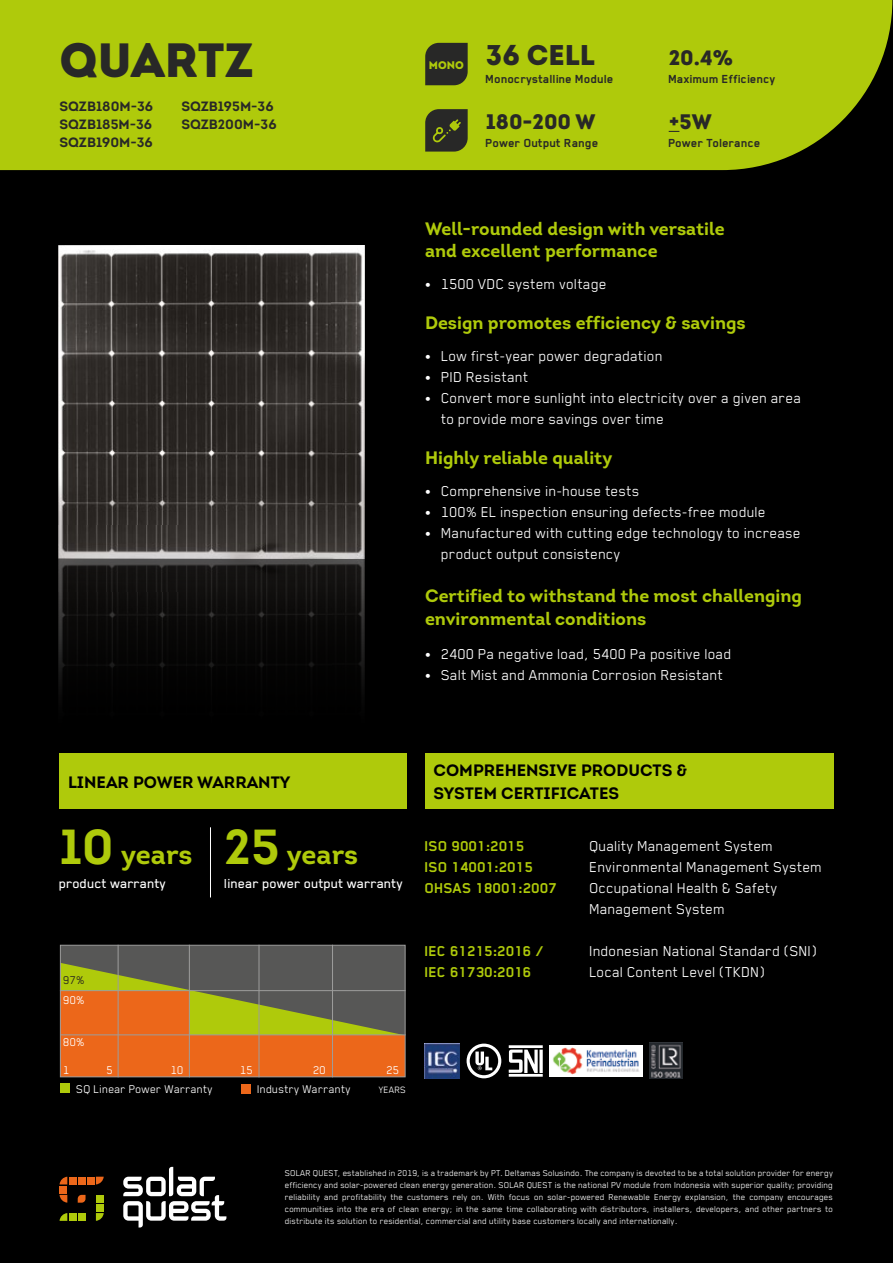
<style>
.page{position:relative;width:893px;height:1263px;background:#000}
.page>*{position:absolute;margin:0;border:0;box-sizing:border-box;transform-origin:0 0}
.t1{font:900 48px "Intro";color:#282827}
.t2{font:900 28.5px "Intro";color:#282827}
.t3{font:700 27.3px "Intro";letter-spacing:-.005em;color:#afca0b}
.t4{font:900 21px "Intro";color:#282827}
.t5{font:700 18px/22.5px "Intro";color:#afca0b}
.t6{font:16.5px/21px "Blender";color:#fff}
.t7{font:700 16.5px/21px "Blender";color:#afca0b}
.t8{font:700 16.5px/22.5px "Intro";color:#000}
.t9{font:500 15px "Blender";color:#fff}
.t10{font:700 13.5px "Blender";color:#282827}
.t11{font:700 13.5px/18px "Intro";color:#282827;text-align:justify}
.t12{font:12.9px "Blender";color:#fff}
.t13{font:12.9px "Blender";color:#231f20}
.t14{font:900 10.95px "Intro";color:#afca0b}
.t15{font:10.65px "Blender";color:#fff}
.t16{font:9.75px/12px "Blender";color:#fff;text-align:justify}
.s1{font-size:49.05px}
</style>
<div class="page">
<img style="left:58px;top:592px;width:307px;height:105px">
<div style="left:0;top:0;width:892px;height:170px;background:#afca0b"></div>
<svg style="left:425px;top:43px;width:43px;height:42px;background:#2f3025"></svg>
<svg style="left:60px;top:1213px;width:7px;height:8px"></svg>
<svg style="left:78px;top:1195px;width:8px;height:8px"></svg>
<div style="left:69px;top:1177px;width:7px;height:7px;background:#ec671a"></div>
<div style="left:87px;top:1177px;width:8px;height:7px;background:#ec671a"></div>
<svg style="left:96px;top:1177px;width:8px;height:7px"></svg>
<div style="left:78px;top:1213px;width:8px;height:8px;background:#afca0b"></div>
<div style="left:69px;top:1213px;width:7px;height:8px;background:#afca0b"></div>
<div style="left:96px;top:1204px;width:8px;height:8px;background:#afca0b"></div>
<svg style="left:96px;top:1213px;width:8px;height:8px"></svg>
<div style="left:96px;top:1195px;width:8px;height:8px;background:#afca0b"></div>
<svg style="left:60px;top:1177px;width:7px;height:7px"></svg>
<svg style="left:60px;top:1195px;width:7px;height:7px"></svg>
<div style="left:78px;top:1177px;width:8px;height:7px;background:#ec671a"></div>
<div style="left:60px;top:1186px;width:7px;height:7px;background:#ec671a"></div>
<svg style="left:123px;top:1167px;width:103px;height:60px"></svg>
<svg style="left:425px;top:109px;width:43px;height:43px;background:#3b3f22"></svg>
<div style="left:60px;top:754px;width:347px;height:55px;background:#afca0b"></div>
<div style="left:425px;top:754px;width:408px;height:55px;background:#afca0b"></div>
<hr style="left:60px;top:1034px;width:346px;height:1px;background:#9d9d9c">
<hr style="left:60px;top:990px;width:346px;height:1px;background:#9d9d9c">
<svg style="left:60px;top:945px;width:345px;height:132px;background:#a57034"></svg>
<div style="left:60px;top:1083px;width:10px;height:9px;background:#afca0b"></div>
<div style="left:241px;top:1084px;width:9px;height:9px;background:#ec671a"></div>
<hr style="left:210px;top:827px;width:1px;height:70px;background:#fff">
<svg style="left:509px;top:1045px;width:34px;height:32px"></svg>
<svg style="left:466px;top:1043px;width:35px;height:35px"></svg>
<img style="left:424px;top:1043px;width:36px;height:35px">
<img style="left:550px;top:1045px;width:93px;height:32px">
<img style="left:649px;top:1043px;width:34px;height:36px">
<svg style="left:46px;top:542px;width:331px;height:50px;fill:#141311"></svg>
<img style="left:58px;top:245px;width:307px;height:314px">
<h1 class="t1" style="left:60px;top:29px;width:196px">QUARTZ</h1>
<h3 class="t11" style="left:60px;top:97px;width:95px">SQZB180M-36<br>SQZB185M-36<br>SQZB190M-36</h3>
<h3 class="t11" style="left:181px;top:97px;width:97px">SQZB195M-36<br>SQZB200M-36</h3>
<p class="t14" style="left:429px;top:58px;width:37px">MONO</p>
<h2 class="t2" style="left:486px;top:37px;width:110px">36 CELL</h2>
<h3 class="t10" style="left:486px;top:72px;width:129px">Monocrystalline Module</h3>
<h3 class="t4" style="left:669px;top:44px;width:66px">20.4%</h3>
<h3 class="t10" style="left:669px;top:72px;width:109px">Maximum Efficiency</h3>
<h3 class="t4" style="left:486px;top:108px;width:111px">180-200 W</h3>
<h3 class="t4" style="left:669px;top:108px;width:44px">+5W</h3>
<h3 class="t10" style="left:486px;top:135px;width:114px">Power Output Range</h3>
<h3 class="t10" style="left:669px;top:135px;width:94px">Power Tolerance</h3>
<h3 class="t5" style="left:425px;top:217px;width:301px">Well-rounded design with versatile and excellent performance</h3>
<h3 class="t6" style="left:425px;top:272px;width:184px">• 1500 VDC system voltage</h3>
<h3 class="t5" style="left:425px;top:311px;width:322px">Design promotes efficiency &amp; savings</h3>
<h3 class="t6" style="left:425px;top:344px;width:240px">• Low first-year power degradation</h3>
<h3 class="t6" style="left:425px;top:365px;width:105px">• PID Resistant</h3>
<h3 class="t6" style="left:442px;top:386px;width:362px;text-indent:-16px">• Convert more sunlight into electricity over a given area to provide more savings over time</h3>
<h3 class="t5" style="left:425px;top:446px;width:189px">Highly reliable quality</h3>
<h3 class="t6" style="left:425px;top:479px;width:216px">• Comprehensive in-house tests</h3>
<h3 class="t6" style="left:425px;top:500px;width:343px">• 100% EL inspection ensuring defects-free module</h3>
<h3 class="t6" style="left:442px;top:521px;width:361px;text-indent:-16px">• Manufactured with cutting edge technology to increase product output consistency</h3>
<h3 class="t5" style="left:425px;top:584px;width:378px">Certified to withstand the most challenging environmental conditions</h3>
<h3 class="t6" style="left:425px;top:643px;width:308px">• 2400 Pa negative load, 5400 Pa positive load</h3>
<h3 class="t6" style="left:425px;top:664px;width:300px">• Salt Mist and Ammonia Corrosion Resistant</h3>
<h3 class="t8" style="left:68px;top:770px;width:224px">LINEAR POWER WARRANTY</h3>
<h3 class="t8" style="left:434px;top:759px;width:255px">COMPREHENSIVE PRODUCTS &amp;<br>SYSTEM CERTIFICATES</h3>
<h3 class="t3" style="left:59px;top:837px;width:135px"><span class="s1">10</span> years</h3>
<h3 class="t9" style="left:59px;top:874px;width:109px">product warranty</h3>
<h3 class="t3" style="left:224px;top:837px;width:135px"><span class="s1">25</span> years</h3>
<h3 class="t9" style="left:225px;top:874px;width:180px">linear power output warranty</h3>
<h3 class="t6" style="left:590px;top:834px;width:234px">Quality Management System<br>Environmental Management System<br>Occupational Health &amp; Safety<br>Management System</h3>
<h3 class="t6" style="left:590px;top:939px;width:229px">Indonesian National Standard (SNI)<br>Local Content Level (TKDN)</h3>
<h3 class="t7" style="left:425px;top:835px;width:134px">ISO 9001:2015<br>ISO 14001:2015<br>OHSAS 18001:2007</h3>
<h3 class="t7" style="left:425px;top:940px;width:120px">IEC 61215:2016 /<br>IEC 61730:2016</h3>
<h3 class="t13" style="left:64px;top:973px;width:23px">97%</h3>
<h3 class="t12" style="left:64px;top:992px;width:23px">90%</h3>
<h3 class="t12" style="left:64px;top:1034px;width:23px">80%</h3>
<h3 class="t12" style="left:64px;top:1062px;width:8px">1</h3>
<h3 class="t12" style="left:107px;top:1062px;width:8px">5</h3>
<h3 class="t12" style="left:171px;top:1062px;width:15px">10</h3>
<h3 class="t12" style="left:240px;top:1062px;width:15px">15</h3>
<h3 class="t12" style="left:313px;top:1062px;width:15px">20</h3>
<h3 class="t12" style="left:387px;top:1062px;width:15px">25</h3>
<p class="t15" style="left:379px;top:1083px;width:29px">YEARS</p>
<h3 class="t12" style="left:77px;top:1081px;width:138px">SQ Linear Power Warranty</h3>
<h3 class="t12" style="left:257px;top:1081px;width:95px">Industry Warranty</h3>
<p class="t16" style="left:285px;top:1166px;width:550px">SOLAR QUEST, established in 2019, is a trademark by PT. Deltamas Solusindo. The company is devoted to be a total solution provider for energy efficiency and solar-powered clean energy generation. SOLAR QUEST is the national PV module from Indonesia with superior quality; providing reliability and profitability the customers rely on. With focus on solar-powered Renewable Energy explansion, the company encourages communities into the era of clean energy; in the same time collaborating with distributors, installers, developers, and other partners to distribute its solution to residential, commercial and utility base customers locally and internationally.</p>
</div>
